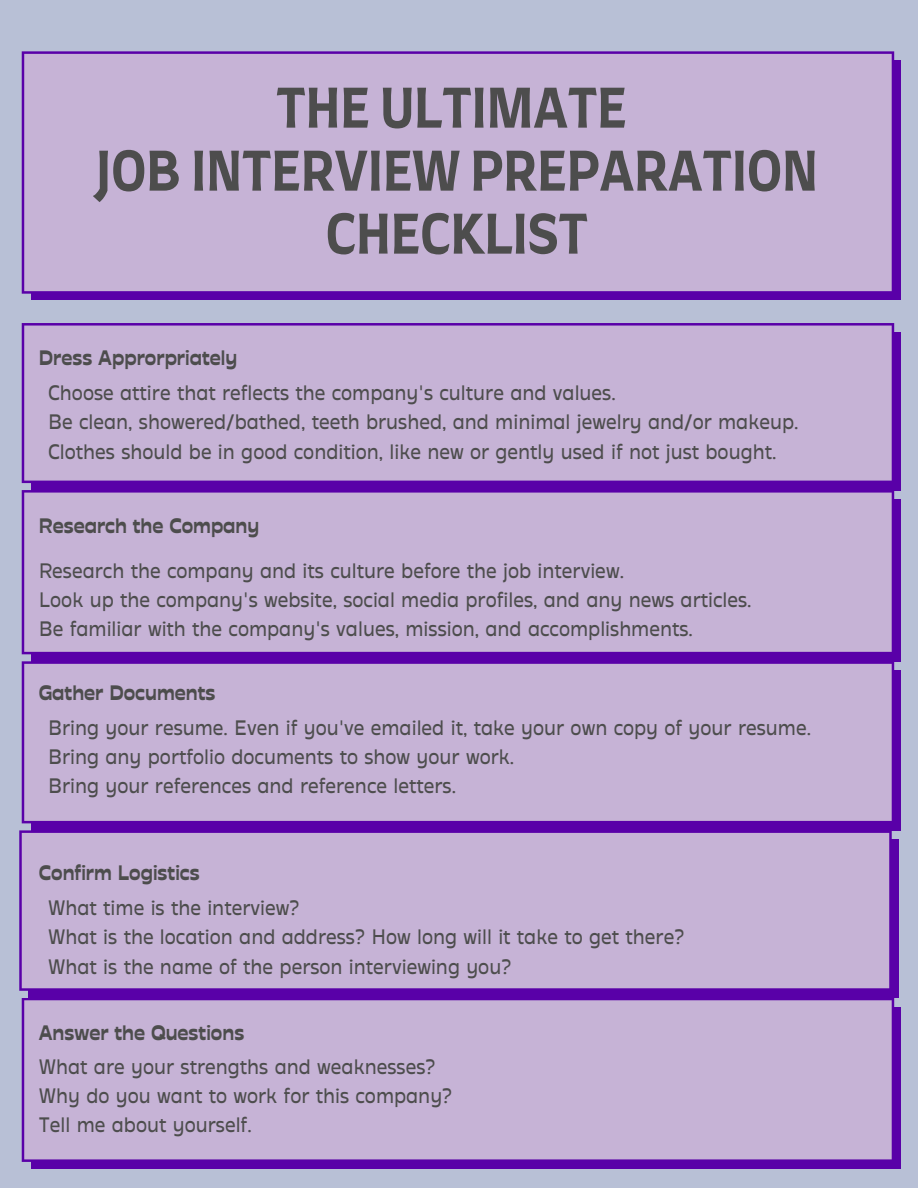
<style>
.page{position:relative;width:918px;height:1188px;background:#b8c0d6}
.page>*{position:absolute;margin:0;border:0;box-sizing:border-box;transform-origin:0 0}
.t1{font:700 53.25px/63px "Farro";color:#4d4d4d;text-align:center}
.t2{font:20.85px "Stadio Now Text";color:#4d4d4d}
.t3{font:700 20.85px "Stadio Now Text";color:#4d4d4d}
</style>
<div class="page">
<div style="left:31px;top:61px;width:870px;height:239px;background:#5900a8"></div>
<div style="left:22px;top:51px;width:872px;height:243px;background:#c6b3d6"></div>
<div style="left:31px;top:671px;width:870px;height:159px;background:#5900a8"></div>
<div style="left:22px;top:661px;width:872px;height:162px;background:#c6b3d6"></div>
<div style="left:29px;top:840px;width:870px;height:158px;background:#5900a8"></div>
<div style="left:19px;top:830px;width:873px;height:161px;background:#c6b3d6"></div>
<div style="left:31px;top:1007px;width:870px;height:162px;background:#5900a8"></div>
<div style="left:22px;top:998px;width:872px;height:164px;background:#c6b3d6"></div>
<div style="left:31px;top:500px;width:870px;height:161px;background:#5900a8"></div>
<div style="left:22px;top:490px;width:872px;height:164px;background:#c6b3d6"></div>
<div style="left:31px;top:333px;width:870px;height:157px;background:#5900a8"></div>
<div style="left:22px;top:323px;width:872px;height:160px;background:#c6b3d6"></div>
<p class="t1" style="left:276px;top:80px;width:352px">THE ULTIMATE</p>
<p class="t1" style="left:96px;top:143px;width:724px">JOB INTERVIEW PREPARATION<br>CHECKLIST</p>
<p class="t3" style="left:39px;top:345px;width:200px">Dress Approrpriately</p>
<p class="t2" style="left:48px;top:380px;width:569px">Choose attire that reflects the company's culture and values.</p>
<p class="t2" style="left:48px;top:410px;width:752px">Be clean, showered/bathed, teeth brushed, and minimal jewelry and/or makeup.</p>
<p class="t2" style="left:48px;top:439px;width:730px">Clothes should be in good condition, like new or gently used if not just bought.</p>
<p class="t3" style="left:39px;top:514px;width:222px">Research the Company</p>
<p class="t2" style="left:39px;top:558px;width:587px">Research the company and its culture before the job interview.</p>
<p class="t2" style="left:39px;top:587px;width:714px">Look up the company's website, social media profiles, and any news articles.</p>
<p class="t2" style="left:39px;top:616px;width:656px">Be familiar with the company's values, mission, and accomplishments.</p>
<p class="t3" style="left:39px;top:680px;width:178px">Gather Documents</p>
<p class="t2" style="left:48px;top:715px;width:764px">Bring your resume. Even if you've emailed it, take your own copy of your resume.</p>
<p class="t2" style="left:48px;top:744px;width:468px">Bring any portfolio documents to show your work.</p>
<p class="t2" style="left:48px;top:774px;width:409px">Bring your references and reference letters.</p>
<p class="t3" style="left:39px;top:860px;width:162px">Confirm Logistics</p>
<p class="t2" style="left:48px;top:895px;width:253px">What time is the interview?</p>
<p class="t2" style="left:48px;top:925px;width:638px">What is the location and address? How long will it take to get there?</p>
<p class="t2" style="left:48px;top:954px;width:465px">What is the name of the person interviewing you?</p>
<p class="t3" style="left:39px;top:1020px;width:207px">Answer the Questions</p>
<p class="t2" style="left:39px;top:1054px;width:398px">What are your strengths and weaknesses?</p>
<p class="t2" style="left:39px;top:1083px;width:415px">Why do you want to work for this company?</p>
<p class="t2" style="left:39px;top:1112px;width:214px">Tell me about yourself.</p>
</div>
